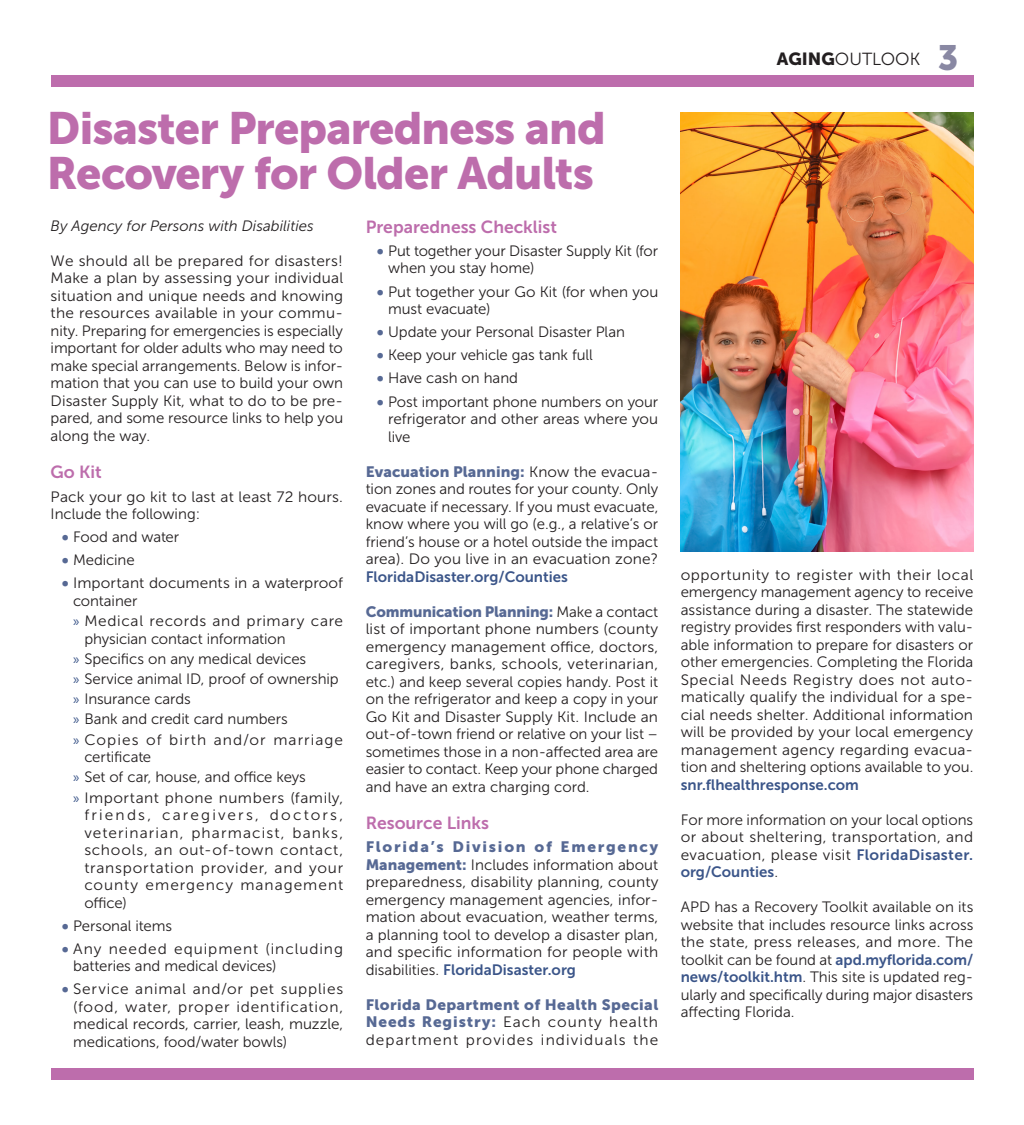
<style>
.page{position:relative;width:1024px;height:1125px;background:#fff}
.page>*{position:absolute;margin:0;border:0;box-sizing:border-box;transform-origin:0 0}
.big_color_head{font:45px/45px "Museo Sans 900";letter-spacing:-.02em;color:#bd6dac}
.subhead{font:17.5px "Museo Sans 700";color:#bd6dac}
.t1{font:17.5px "Museo Sans 300";color:#231f20}
.New_Basic_Graph{font:15px/17.5px "Museo Sans 300";color:#231f20;text-align:justify}
.Bullet_List_One{font:15px/17.5px "Museo Sans 300";letter-spacing:-.005em;color:#231f20}
.sub_bullet{font:15px/17.5px "Museo Sans 300";color:#231f20}
.Subhead_graph{font:15px/17.5px "Museo Sans 300";letter-spacing:.01em;color:#231f20}
.Bullet_List_One-2{font:15px/17.5px "Museo Sans 300";letter-spacing:.05em;color:#231f20}
.sub_bullet-2{font:15px/17.5px "Museo Sans 300";letter-spacing:.065em;color:#231f20}
.Author{font:italic 15px "Museo Sans 300";color:#231f20}
.s1{font-family:"Museo Sans 900";color:#576994}
.s2{font-family:"Myriad Pro";color:#3b5589}
.s3{font-family:"Museo Sans 700";color:#3b5589}
.s4{font-family:"Museo Sans 900"}
.s5{font-family:"Museo Sans 900";font-size:35px;color:#8988a3}
</style>
<div class="page">
<div style="left:51px;top:1069px;width:922px;height:11px;background:#bd6dac"></div>
<div style="left:51px;top:75px;width:922px;height:11px;background:#bd6dac"></div>
<img style="left:681px;top:112px;width:292px;height:439px">
<h1 class="big_color_head" style="left:47px;top:105px;width:560px">Disaster Preparedness and<br>Recovery for Older Adults</h1>
<p class="Author" style="left:51px;top:218px;width:265px">By Agency for Persons with Disabilities</p>
<p class="New_Basic_Graph" style="left:51px;top:252px;width:294px">We should all be prepared for disasters!<br>Make a plan by assessing your individual situation and unique needs and knowing the resources available in your commu&shy;nity. Preparing for emergencies is especially important for older adults who may need to make special arrangements. Below is infor&shy;mation that you can use to build your own Disaster Supply Kit, what to do to be pre&shy;pared, and some resource links to help you along the way.</p>
<h3 class="subhead" style="left:51px;top:463px;width:53px">Go Kit</h3>
<p class="Subhead_graph" style="left:51px;top:488px;width:294px">Pack your go kit to last at least 72 hours.<br>Include the following:</p>
<p class="Bullet_List_One" style="left:62px;top:528px;width:119px"><span class="s1">•</span> Food and water</p>
<p class="Bullet_List_One" style="left:62px;top:552px;width:74px"><span class="s1">•</span> Medicine</p>
<p class="Bullet_List_One" style="left:73px;top:575px;width:271px;text-indent:-11px"><span class="s1">•</span> Important documents in a waterproof container</p>
<p class="sub_bullet" style="left:84px;top:612px;width:260px;text-indent:-11px"><span class="s2">»</span> Medical records and primary care physician contact information</p>
<p class="sub_bullet" style="left:73px;top:650px;width:235px"><span class="s2">»</span> Specifics on any medical devices</p>
<p class="sub_bullet" style="left:73px;top:670px;width:267px"><span class="s2">»</span> Service animal ID, proof of ownership</p>
<p class="sub_bullet" style="left:73px;top:690px;width:119px"><span class="s2">»</span> Insurance cards</p>
<p class="sub_bullet" style="left:73px;top:711px;width:216px"><span class="s2">»</span> Bank and credit card numbers</p>
<p class="sub_bullet-2" style="left:84px;top:731px;width:260px;text-indent:-11px"><span class="s2">»</span> Copies of birth and/or marriage certificate</p>
<p class="sub_bullet" style="left:73px;top:769px;width:234px"><span class="s2">»</span> Set of car, house, and office keys</p>
<p class="sub_bullet" style="left:84px;top:789px;width:260px;text-align:justify;text-indent:-11px"><span class="s2">»</span> Important phone numbers (family, friends, caregivers, doctors, veterinarian, pharmacist, banks, schools, an out-of-town contact, transportation provider, and your county emergency management office)</p>
<p class="Bullet_List_One" style="left:62px;top:917px;width:112px"><span class="s1">•</span> Personal items</p>
<p class="Bullet_List_One-2" style="left:73px;top:940px;width:271px;text-indent:-11px"><span class="s1">•</span> Any needed equipment (including batteries and medical devices)</p>
<p class="Bullet_List_One" style="left:73px;top:981px;width:271px;text-align:justify;text-indent:-11px"><span class="s1">•</span> Service animal and/or pet supplies (food, water, proper identification, medical records, carrier, leash, muzzle, medications, food/water bowls)</p>
<h3 class="subhead" style="left:366px;top:217px;width:193px">Preparedness Checklist</h3>
<p class="Bullet_List_One" style="left:388px;top:242px;width:271px;text-indent:-11px"><span class="s1">•</span> Put together your Disaster Supply Kit (for when you stay home)</p>
<p class="Bullet_List_One" style="left:388px;top:283px;width:272px;text-indent:-11px"><span class="s1">•</span> Put together your Go Kit (for when you must evacuate)</p>
<p class="Bullet_List_One" style="left:377px;top:323px;width:249px"><span class="s1">•</span> Update your Personal Disaster Plan</p>
<p class="Bullet_List_One" style="left:377px;top:347px;width:217px"><span class="s1">•</span> Keep your vehicle gas tank full</p>
<p class="Bullet_List_One" style="left:377px;top:370px;width:143px"><span class="s1">•</span> Have cash on hand</p>
<p class="Bullet_List_One" style="left:388px;top:393px;width:271px;text-align:justify;text-indent:-11px"><span class="s1">•</span> Post important phone numbers on your refrigerator and other areas where you live</p>
<p class="New_Basic_Graph" style="left:366px;top:463px;width:294px"><span class="s1">Evacuation Planning:</span> Know the evacua&shy;tion zones and routes for your county. Only evacuate if necessary. If you must evacuate, know where you will go (e.g., a relative’s or friend’s house or a hotel outside the impact area). Do you live in an evacuation zone?<br><span class="s3">FloridaDisaster.org/Counties</span></p>
<p class="New_Basic_Graph" style="left:366px;top:603px;width:294px"><span class="s1">Communication Planning:</span> Make a contact list of important phone numbers (county emergency management office, doctors, caregivers, banks, schools, veterinarian, etc.) and keep several copies handy. Post it on the refrigerator and keep a copy in your Go Kit and Disaster Supply Kit. Include an out-of-town friend or relative on your list – sometimes those in a non-affected area are easier to contact. Keep your phone charged and have an extra charging cord.</p>
<h3 class="subhead" style="left:366px;top:813px;width:125px">Resource Links</h3>
<p class="Subhead_graph" style="left:366px;top:838px;width:294px;text-align:justify"><span class="s1">Florida’s Division of Emergency Management:</span> Includes information about preparedness, disability planning, county emergency management agencies, infor&shy;mation about evacuation, weather terms, a planning tool to develop a disaster plan, and specific information for people with disabilities. <span class="s3">FloridaDisaster.org</span></p>
<p class="New_Basic_Graph" style="left:366px;top:996px;width:294px"><span class="s1">Florida Department of Health Special Needs Registry:</span> Each county health department provides individuals the</p>
<p class="t1" style="left:777px;top:50px;width:183px"><span class="s4">AGING</span>OUTLOOK <span class="s5">3</span></p>
<p class="New_Basic_Graph" style="left:681px;top:566px;width:294px">opportunity to register with their local emergency management agency to receive assistance during a disaster. The statewide registry provides first responders with valu&shy;able information to prepare for disasters or other emergencies. Completing the Florida Special Needs Registry does not auto&shy;matically qualify the individual for a spe&shy;cial needs shelter. Additional information will be provided by your local emergency management agency regarding evacua&shy;tion and sheltering options available to you. <span class="s3">snr.flhealthresponse.com</span></p>
<p class="New_Basic_Graph" style="left:681px;top:811px;width:294px">For more information on your local options or about sheltering, transportation, and evacuation, please visit <span class="s3">FloridaDisaster. org/Counties</span>.</p>
<p class="New_Basic_Graph" style="left:681px;top:899px;width:294px">APD has a Recovery Toolkit available on its website that includes resource links across the state, press releases, and more. The toolkit can be found at <span class="s3">apd.myflorida.com/ news/toolkit.htm</span>. This site is updated reg&shy;ularly and specifically during major disasters affecting Florida.</p>
</div>
